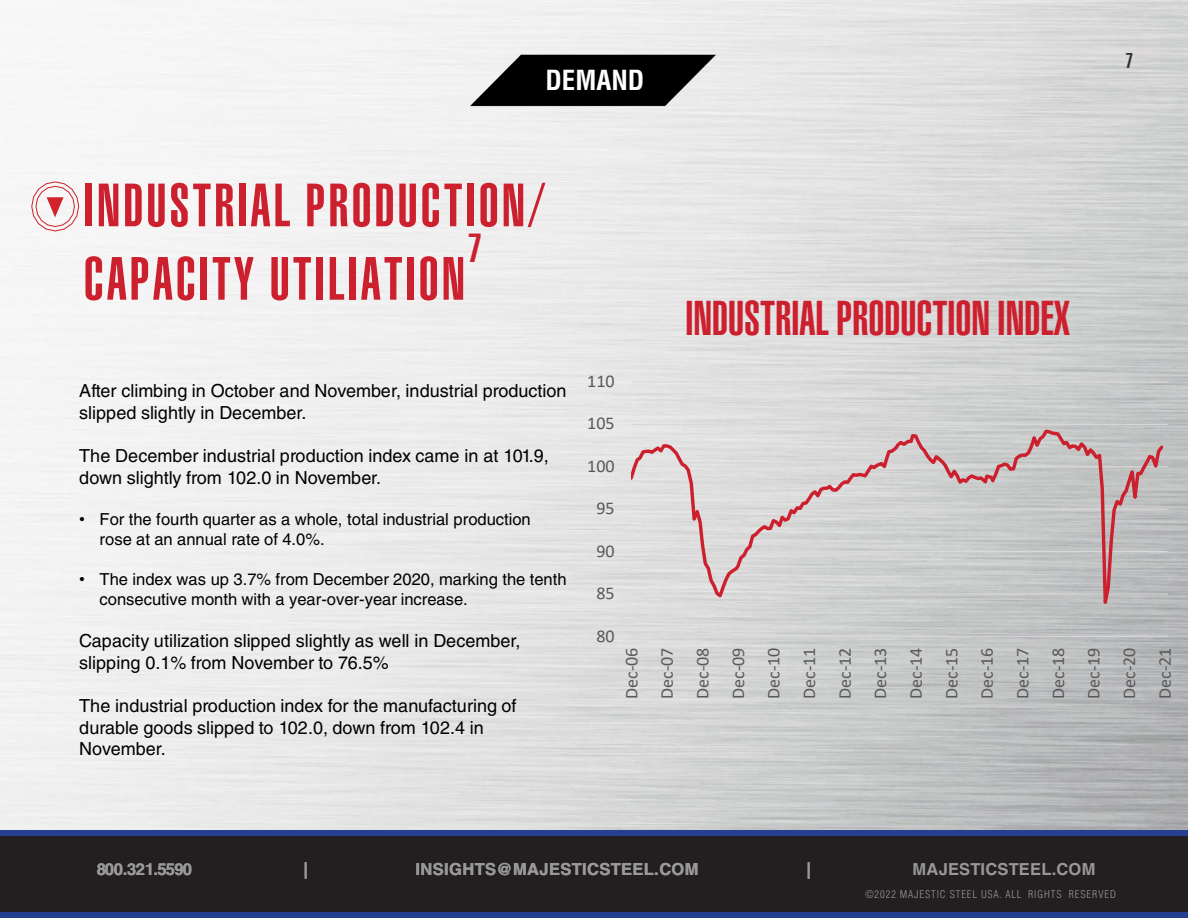
<style>
.page{position:relative;width:1188px;height:918px;background:#fff}
.page>*{position:absolute;margin:0;border:0;box-sizing:border-box;transform-origin:0 0}
.t1{font:60px "Helvetica LT Std Ultra Comp";letter-spacing:.05em;color:#cd202f}
.t2{font:48px "Helvetica LT Std Ultra Comp";color:#cd202e}
.t3{font:39.9px "Helvetica LT Std Ultra Comp";color:#cd202f}
.t4{font:700 condensed 27px "Helvetica LT Std";color:#fff}
.t5{font:21px "Helvetica LT Std Ultra Comp";color:#303335}
.t6{font:18px/21.6px "Helvetica LT Std";color:#000}
.t7{font:18px "Calibri";letter-spacing:-.005em;color:#595959}
.t8{font:16.5px/19.8px "Helvetica LT Std";color:#000}
.t9{font:700 16.5px "Helvetica LT Std";letter-spacing:.015em;color:#989899}
.t10{font:700 16.5px "Helvetica LT Std";letter-spacing:-.045em;color:#989899}
.t11{font:300 condensed 10.5px "Helvetica LT Std";letter-spacing:.09em;color:#989899}
.s1{font-family:"Arial"}
</style>
<div class="page">
<div style="left:0;top:833px;width:1188px;height:82px;background:#231f20"></div>
<div style="left:0;top:912px;width:1188px;height:6px;background:#25408f"></div>
<div style="left:0;top:830px;width:1188px;height:6px;background:#25408f"></div>
<img style="left:469px;top:26px;width:250px;height:106px">
<svg style="left:31px;top:181px;width:49px;height:51px"></svg>
<hr style="left:631px;top:593px;width:537px;height:2px;background:#d9d9d9">
<hr style="left:631px;top:551px;width:537px;height:1px;background:#d9d9d9">
<hr style="left:631px;top:509px;width:537px;height:1px;background:#d9d9d9">
<hr style="left:631px;top:466px;width:537px;height:1px;background:#d9d9d9">
<hr style="left:631px;top:424px;width:537px;height:1px;background:#d9d9d9">
<hr style="left:631px;top:381px;width:537px;height:1px;background:#d9d9d9">
<hr style="left:631px;top:636px;width:537px;height:1px;background:#d9d9d9">
<svg style="left:631px;top:428px;width:535px;height:205px;background:#cec9c9"></svg>
<p class="t4" style="left:545px;top:64px;width:101px">DEMAND</p>
<h1 class="t1" style="left:84px;top:171px;width:463px">INDUSTRIAL PRODUCTION/</h1>
<h1 class="t1" style="left:84px;top:244px;width:383px">CAPACITY UTILIATION</h1>
<h1 class="t3" style="left:468px;top:225px;width:15px">7</h1>
<p class="t2" style="left:685px;top:291px;width:386px">INDUSTRIAL PRODUCTION INDEX</p>
<p class="t5" style="left:1126px;top:48px;width:9px">7</p>
<h1 class="t6" style="left:79px;top:380px;width:489px">After climbing in October and November, industrial production slipped slightly in December.</h1>
<h1 class="t6" style="left:79px;top:445px;width:471px">The December industrial production index came in at 101.9, down slightly from 102.0 in November.</h1>
<p class="t8" style="left:100px;top:510px;width:433px;text-indent:-20px"><span class="s1">•</span> For the fourth quarter as a whole, total industrial production rose at an annual rate of 4.0%.</p>
<p class="t8" style="left:100px;top:569px;width:468px;text-indent:-20px"><span class="s1">•</span> The index was up 3.7% from December 2020, marking the tenth consecutive month with a year-over-year increase.</p>
<h1 class="t6" style="left:79px;top:630px;width:443px">Capacity utilization slipped slightly as well in December, slipping 0.1% from November to 76.5%</h1>
<h1 class="t6" style="left:79px;top:695px;width:439px">The industrial production index for the manufacturing of durable goods slipped to 102.0, down from 102.4 in<br>November.</h1>
<p class="t7" style="left:587px;top:369px;width:29px">110</p>
<p class="t7" style="left:587px;top:411px;width:29px">105</p>
<p class="t7" style="left:587px;top:453px;width:29px">100</p>
<p class="t7" style="left:596px;top:496px;width:20px">95</p>
<p class="t7" style="left:596px;top:538px;width:20px">90</p>
<p class="t7" style="left:596px;top:581px;width:20px">85</p>
<p class="t7" style="left:596px;top:623px;width:20px">80</p>
<p class="t7" style="left:619px;top:699px;width:53px;rotate:-90deg">Dec-06</p>
<p class="t7" style="left:654px;top:699px;width:53px;rotate:-90deg">Dec-07</p>
<p class="t7" style="left:690px;top:699px;width:53px;rotate:-90deg">Dec-08</p>
<p class="t7" style="left:726px;top:699px;width:53px;rotate:-90deg">Dec-09</p>
<p class="t7" style="left:761px;top:699px;width:53px;rotate:-90deg">Dec-10</p>
<p class="t7" style="left:797px;top:699px;width:53px;rotate:-90deg">Dec-11</p>
<p class="t7" style="left:832px;top:699px;width:53px;rotate:-90deg">Dec-12</p>
<p class="t7" style="left:868px;top:699px;width:53px;rotate:-90deg">Dec-13</p>
<p class="t7" style="left:903px;top:699px;width:53px;rotate:-90deg">Dec-14</p>
<p class="t7" style="left:939px;top:699px;width:53px;rotate:-90deg">Dec-15</p>
<p class="t7" style="left:975px;top:699px;width:53px;rotate:-90deg">Dec-16</p>
<p class="t7" style="left:1010px;top:699px;width:53px;rotate:-90deg">Dec-17</p>
<p class="t7" style="left:1046px;top:699px;width:53px;rotate:-90deg">Dec-18</p>
<p class="t7" style="left:1081px;top:699px;width:53px;rotate:-90deg">Dec-19</p>
<p class="t7" style="left:1117px;top:699px;width:53px;rotate:-90deg">Dec-20</p>
<p class="t7" style="left:1152px;top:699px;width:53px;rotate:-90deg">Dec-21</p>
<p class="t10" style="left:97px;top:859px;width:97px">800.321.5590</p>
<p class="t9" style="left:303px;top:859px;width:6px">|</p>
<p class="t9" style="left:415px;top:859px;width:285px">INSIGHTS@MAJESTICSTEEL.COM</p>
<p class="t9" style="left:807px;top:859px;width:6px">|</p>
<p class="t9" style="left:913px;top:859px;width:184px">MAJESTICSTEEL.COM</p>
<p class="t11" style="left:865px;top:888px;width:252px">©2022 MAJESTIC STEEL USA. ALL RIGHTS RESERVED</p>
</div>
